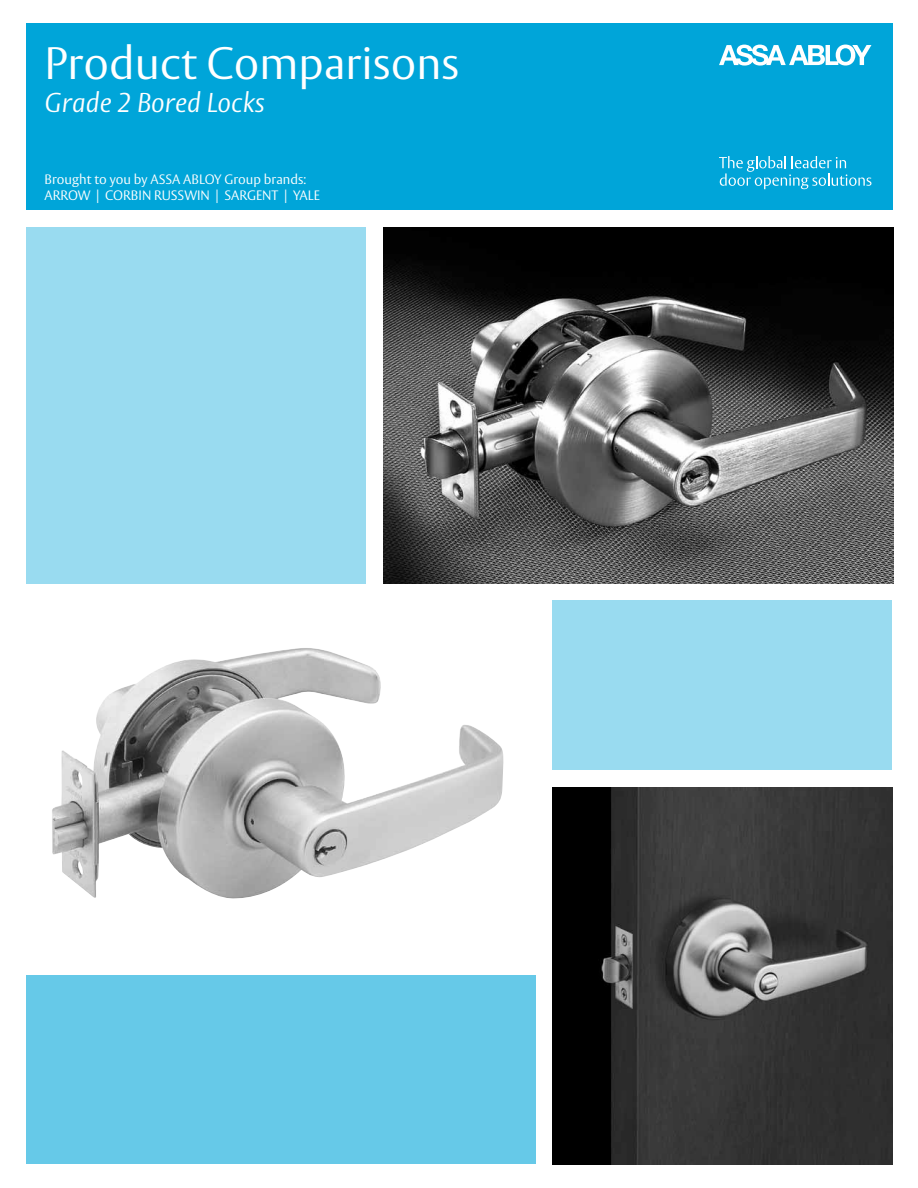
<style>
.page{position:relative;width:918px;height:1188px;background:#fff}
.page>*{position:absolute;margin:0;border:0;box-sizing:border-box;transform-origin:0 0}
.t1{font:300 45px "ASSA Vesta";color:#fff}
.t2{font:italic 300 27px "ASSA Vesta";color:#fff}
.t3{font:300 13.5px/16.2px "ASSA Vesta";color:#fff}
</style>
<div class="page">
<img style="left:383px;top:227px;width:510px;height:357px">
<div style="left:26px;top:24px;width:866px;height:186px;background:#00a5d9"></div>
<svg style="left:719px;top:45px;width:152px;height:21px"></svg>
<svg style="left:719px;top:156px;width:152px;height:33px"></svg>
<img style="left:52px;top:648px;width:452px;height:251px">
<img style="left:553px;top:787px;width:339px;height:377px">
<div style="left:26px;top:227px;width:339px;height:357px;background:#99dbf0"></div>
<div style="left:553px;top:601px;width:339px;height:169px;background:#99dbf0"></div>
<div style="left:26px;top:976px;width:509px;height:188px;background:#66c9e8"></div>
<h1 class="t1" style="left:45px;top:37px;width:416px">Product Comparisons</h1>
<h2 class="t2" style="left:45px;top:86px;width:222px">Grade 2 Bored Locks</h2>
<p class="t3" style="left:45px;top:172px;width:277px">Brought to you by ASSA ABLOY Group brands:<br>ARROW | CORBIN RUSSWIN | SARGENT | YALE</p>
</div>
